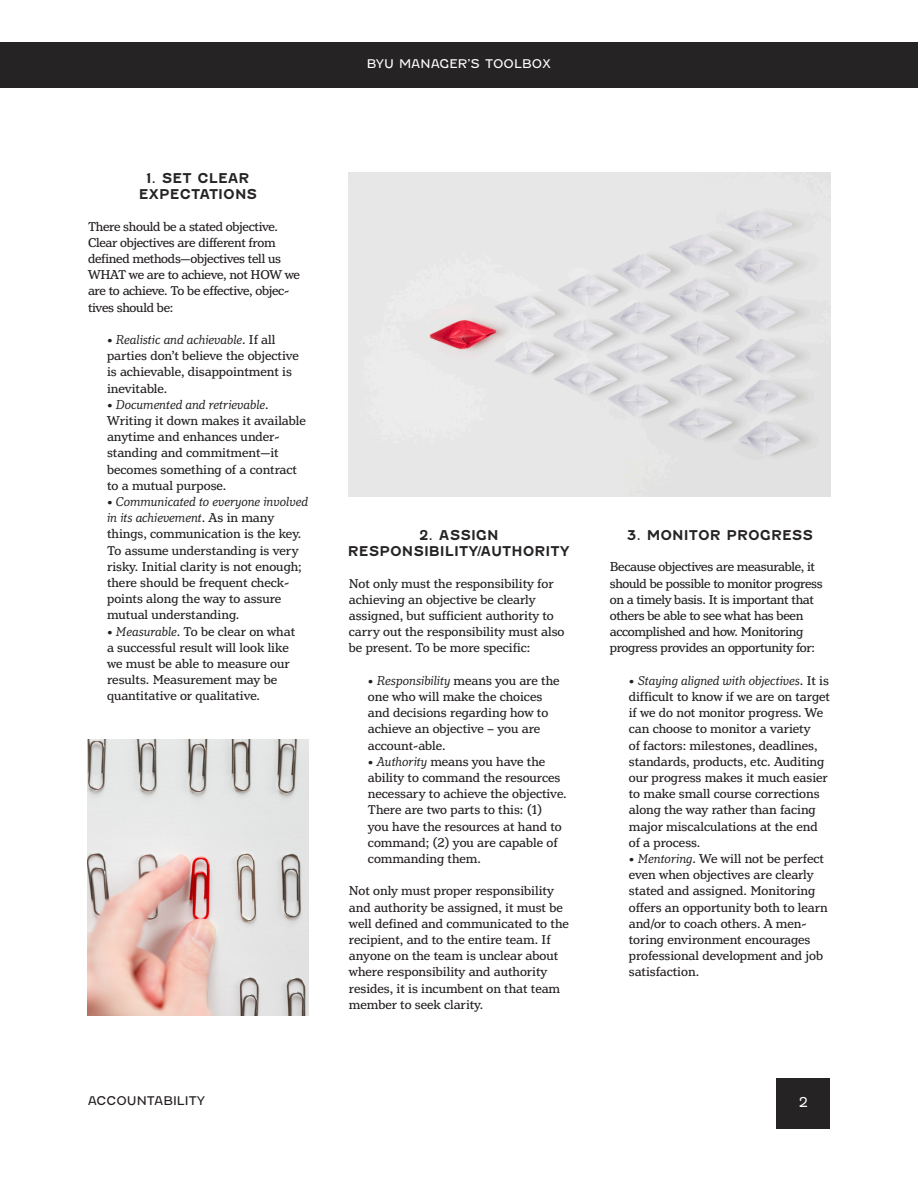
<style>
.page{position:relative;width:918px;height:1188px;background:#fff}
.page>*{position:absolute;margin:0;border:0;box-sizing:border-box;transform-origin:0 0}
.t1{font:13.5px/16.2px "Henriette";color:#231f20}
.t2{font:13.5px/16.2px "Henriette";letter-spacing:-.02em;color:#231f20}
.t3{font:700 13.5px/16.2px "Fenwick Rg";color:#262324;text-align:center}
.t4{font:13.5px "Fenwick Lt";color:#fff}
.t5{font:12px "Fenwick Lt";color:#fff}
.t6{font:12px "Fenwick Lt";color:#231f20}
.s1{font-style:italic}
</style>
<div class="page">
<div style="left:0;top:43px;width:918px;height:45px;background:#262324"></div>
<div style="left:777px;top:1078px;width:53px;height:51px;background:#262324"></div>
<img style="left:88px;top:740px;width:220px;height:275px">
<img style="left:349px;top:173px;width:481px;height:324px">
<p class="t5" style="left:367px;top:57px;width:186px">BYU MANAGER’S TOOLBOX</p>
<p class="t3" style="left:139px;top:170px;width:120px">1. SET CLEAR<br>EXPECTATIONS</p>
<p class="t2" style="left:88px;top:218px;width:213px">There should be a stated objective.<br>Clear objectives are different from defined methods—objectives tell us<br>WHAT we are to achieve, not HOW we are to achieve. To be effective, objec&shy;tives should be:</p>
<p class="t1" style="left:107px;top:332px;width:193px">• <span class="s1">Realistic and achievable</span>. If all parties don’t believe the objective is achievable, disappointment is inevitable.</p>
<p class="t1" style="left:107px;top:396px;width:200px">• <span class="s1">Documented and retrievable</span>.<br>Writing it down makes it available anytime and enhances under&shy;standing and commitment—it becomes something of a contract to a mutual purpose.</p>
<p class="t1" style="left:107px;top:494px;width:202px">• <span class="s1">Communicated to everyone involved in its achievement</span>. As in many things, communication is the key.<br>To assume understanding is very risky. Initial clarity is not enough; there should be frequent check&shy;points along the way to assure mutual understanding.</p>
<p class="t1" style="left:107px;top:623px;width:190px">• <span class="s1">Measurable</span>. To be clear on what a successful result will look like we must be able to measure our results. Measurement may be quantitative or qualitative.</p>
<p class="t6" style="left:88px;top:1094px;width:119px">ACCOUNTABILITY</p>
<p class="t3" style="left:419px;top:527px;width:81px">2. ASSIGN</p>
<p class="t3" style="left:348px;top:543px;width:223px">RESPONSIBILITY/AUTHORITY</p>
<p class="t1" style="left:349px;top:575px;width:217px">Not only must the responsibility for achieving an objective be clearly assigned, but sufficient authority to carry out the responsibility must also be present. To be more specific:</p>
<p class="t1" style="left:368px;top:672px;width:193px">• <span class="s1">Responsibility</span> means you are the one who will make the choices and decisions regarding how to achieve an objective – you are account-able.</p>
<p class="t1" style="left:368px;top:753px;width:200px">• <span class="s1">Authority</span> means you have the ability to command the resources necessary to achieve the objective.<br>There are two parts to this: (1) you have the resources at hand to command; (2) you are capable of commanding them.</p>
<p class="t1" style="left:349px;top:883px;width:221px">Not only must proper responsibility and authority be assigned, it must be well defined and communicated to the recipient, and to the entire team. If anyone on the team is unclear about where responsibility and authority resides, it is incumbent on that team member to seek clarity.</p>
<p class="t3" style="left:627px;top:527px;width:188px">3. MONITOR PROGRESS</p>
<p class="t2" style="left:610px;top:559px;width:214px">Because objectives are measurable, it should be possible to monitor progress on a timely basis. It is important that others be able to see what has been accomplished and how. Monitoring progress provides an opportunity for:</p>
<p class="t1" style="left:629px;top:672px;width:203px">• <span class="s1">Staying aligned with objectives</span>. It is difficult to know if we are on target if we do not monitor progress. We can choose to monitor a variety<br>of factors: milestones, deadlines, standards, products, etc. Auditing our progress makes it much easier to make small course corrections along the way rather than facing major miscalculations at the end of a process.</p>
<p class="t1" style="left:629px;top:851px;width:201px">• <span class="s1">Mentoring</span>. We will not be perfect even when objectives are clearly stated and assigned. Monitoring offers an opportunity both to learn and/or to coach others. A men&shy;toring environment encourages professional development and job satisfaction.</p>
<p class="t4" style="left:799px;top:1094px;width:11px">2</p>
</div>
